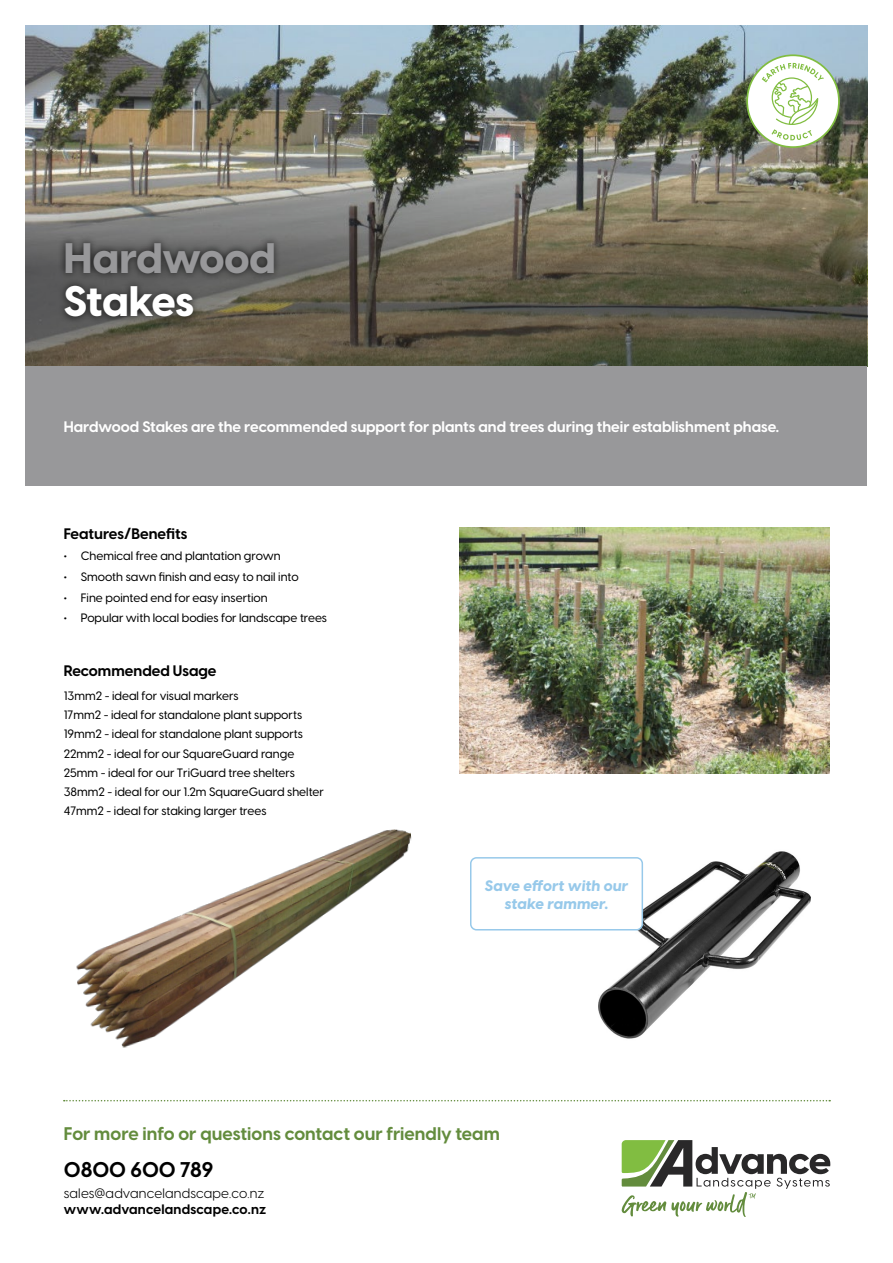
<style>
.page{position:relative;width:893px;height:1263px;background:#fff}
.page>*{position:absolute;margin:0;border:0;box-sizing:border-box;transform-origin:0 0}
.t1{font:800 42px "Visby CF";letter-spacing:-.005em;color:#98989a}
.t2{font:800 42px "Visby CF";letter-spacing:-.01em;color:#fff}
.t3{font:700 21px "Visby CF";color:#000}
.t4{font:700 18px "Visby CF";color:#638c3d}
.t5{font:700 15px "Visby CF";color:#fff}
.t6{font:700 15px "Visby CF";color:#000}
.t7{font:italic 800 15px/18px "Visby CF";letter-spacing:.005em;color:#97c9ea;text-align:center}
.t8{font:13.5px "Visby CF";letter-spacing:.01em;color:#000}
.t9{font:700 13.5px "Visby CF";letter-spacing:.015em;color:#000}
.t10{font:500 12px/19.2px "Visby CF";color:#000}
.s1{font-weight:800}
</style>
<div class="page">
<svg style="left:64px;top:1100px;width:766px;height:1px"></svg>
<svg style="left:622px;top:1140px;width:209px;height:77px"></svg>
<img style="left:26px;top:26px;width:841px;height:133px">
<div style="left:26px;top:366px;width:841px;height:119px;background:#98989a"></div>
<svg style="left:26px;top:159px;width:841px;height:207px"></svg>
<div style="left:58px;top:235px;width:224px;height:90px;background:#000;opacity:.75"></div>
<div style="left:747px;top:55px;width:92px;height:92px;background:#fff;border-radius:50%"></div>
<div style="left:746px;top:54px;width:94px;height:94px;border:2px solid #81bd41;border-radius:50%"></div>
<svg style="left:762px;top:63px;width:62px;height:77px"></svg>
<img style="left:459px;top:527px;width:370px;height:247px">
<img style="left:76px;top:829px;width:336px;height:219px">
<img style="left:598px;top:851px;width:213px;height:188px">
<div style="left:471px;top:858px;width:171px;height:72px;background:#fff;border-radius:6px"></div>
<div style="left:470px;top:857px;width:173px;height:73px;border:2px solid #97c9ea;border-radius:6px"></div>
<h1 class="t1" style="left:64px;top:225px;width:214px">Hardwood</h1>
<h1 class="t2" style="left:64px;top:268px;width:132px">Stakes</h1>
<p class="t5" style="left:64px;top:415px;width:717px">Hardwood Stakes are the recommended support for plants and trees during their establishment phase.</p>
<p class="t6" style="left:64px;top:522px;width:125px">Features/Benefits</p>
<p class="t10" style="left:64px;top:545px;width:219px"><span class="s1">•</span> Chemical free and plantation grown</p>
<p class="t10" style="left:64px;top:566px;width:236px"><span class="s1">•</span> Smooth sawn finish and easy to nail into</p>
<p class="t10" style="left:64px;top:587px;width:205px"><span class="s1">•</span> Fine pointed end for easy insertion</p>
<p class="t10" style="left:64px;top:608px;width:265px"><span class="s1">•</span> Popular with local bodies for landscape trees</p>
<p class="t6" style="left:64px;top:659px;width:154px">Recommended Usage</p>
<p class="t10" style="left:64px;top:685px;width:262px">13mm2 - ideal for visual markers<br>17mm2 - ideal for standalone plant supports 19mm2 - ideal for standalone plant supports 22mm2 - ideal for our SquareGuard range 25mm - ideal for our TriGuard tree shelters 38mm2 - ideal for our 1.2m SquareGuard shelter 47mm2 - ideal for staking larger trees</p>
<p class="t7" style="left:485px;top:876px;width:145px">Save effort with our stake rammer.</p>
<h3 class="t4" style="left:64px;top:1119px;width:438px">For more info or questions contact our friendly team</h3>
<h2 class="t3" style="left:64px;top:1153px;width:151px">0800 600 789</h2>
<p class="t8" style="left:64px;top:1183px;width:202px">sales@advancelandscape.co.nz</p>
<p class="t9" style="left:64px;top:1199px;width:204px">www.advancelandscape.co.nz</p>
</div>
